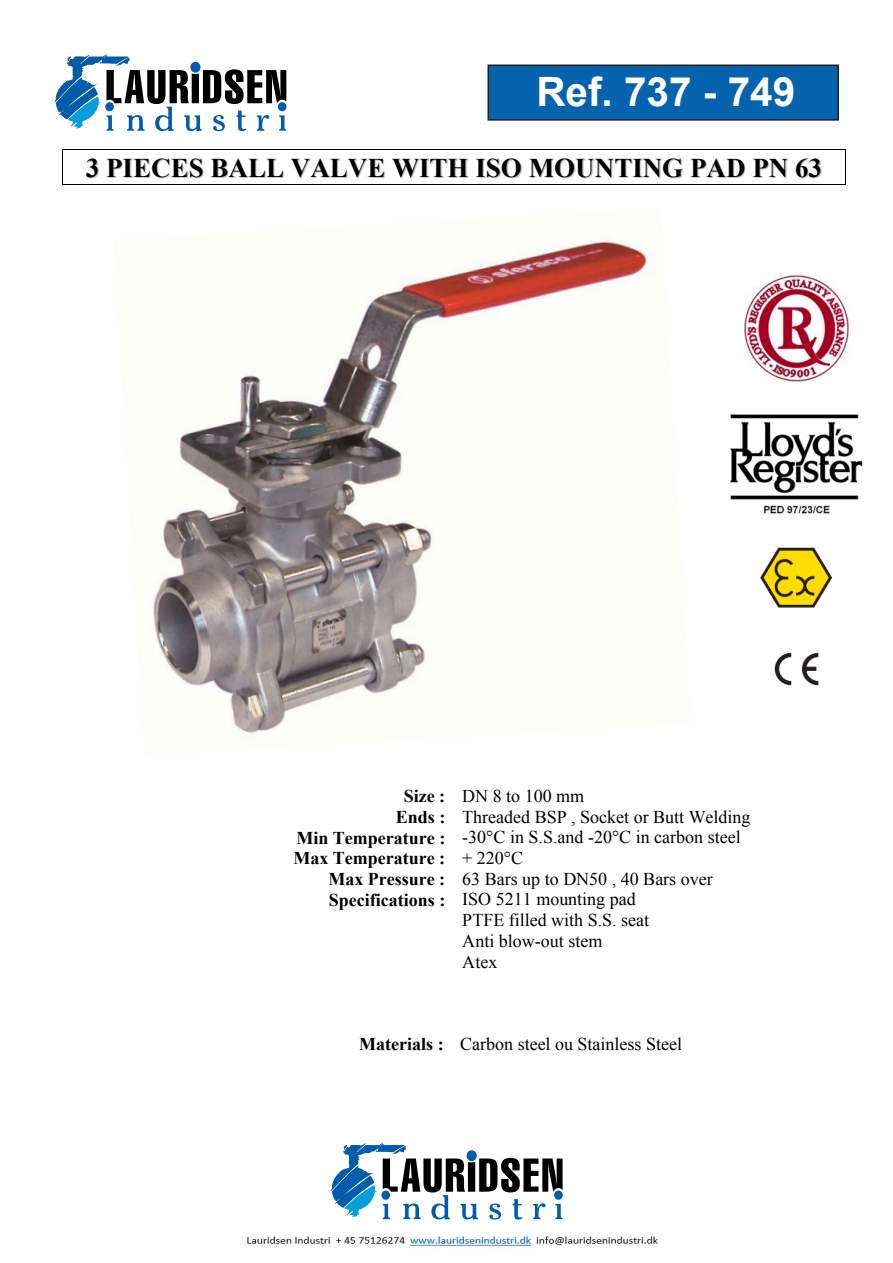
<style>
.page{position:relative;width:893px;height:1263px;background:#fff}
.page>*{position:absolute;margin:0;border:0;box-sizing:border-box;transform-origin:0 0}
.t1{font:700 40.5px "Arial";color:#fff}
.t2{font:700 36px "Times New Roman";color:#fff}
.t3{font:700 27px "Times New Roman";color:#000}
.t4{font:18px "Times New Roman";color:#000}
.t5{font:700 18px/20.7px "Times New Roman";color:#000;text-align:right}
.s1{color:#c0c0c0}
.s2{font-weight:700}
</style>
<div class="page">
<div style="left:488px;top:65px;width:350px;height:55px;background:#0563ad"></div>
<div style="left:487px;top:65px;width:352px;height:56px;border:2px solid #231f20"></div>
<svg style="left:330px;top:1142px;width:233px;height:77px"></svg>
<svg style="left:54px;top:54px;width:232px;height:77px"></svg>
<hr style="left:62px;top:150px;width:783px;height:1px;background:#000">
<hr style="left:62px;top:184px;width:783px;height:1px;background:#000">
<hr style="left:62px;top:150px;width:1px;height:34px;background:#000">
<hr style="left:845px;top:150px;width:1px;height:34px;background:#000">
<img style="left:152px;top:241px;width:496px;height:496px">
<img style="left:760px;top:547px;width:73px;height:61px">
<img style="left:774px;top:652px;width:45px;height:34px">
<img style="left:730px;top:414px;width:133px;height:100px">
<img style="left:744px;top:275px;width:104px;height:106px">
<img style="left:247px;top:1231px;width:411px;height:21px">
<p class="t2" style="left:570px;top:42px;width:245px">REF. 737 / 747</p>
<h1 class="t1" style="left:536px;top:63px;width:260px">Ref. 737 - 749</h1>
<p class="t3" style="left:86px;top:148px;width:738px">3 PIECES BALL VALVE <span class="s1">W</span>ITH ISO <span class="s1">M</span>OUNTING PAD PN 63</p>
<p class="t5" style="left:293px;top:785px;width:153px">Size :<br>Ends :<br>Min Temperature :<br>Max Temperature :</p>
<p class="t4" style="left:462px;top:783px;width:123px">DN 8 to 100 mm</p>
<p class="t4" style="left:462px;top:804px;width:290px">Threaded BSP , Socket or Butt Welding</p>
<p class="t4" style="left:462px;top:825px;width:280px">-30°C in S.S.and -20°C in carbon steel</p>
<p class="t4" style="left:462px;top:845px;width:62px">+ 220°C</p>
<p class="t4" style="left:328px;top:866px;width:386px"><span class="s2">Max Pressure :</span> 63 Bars up to DN50 , 40 Bars over</p>
<p class="t4" style="left:329px;top:887px;width:309px"><span class="s2">Specifications :</span> ISO 5211 mounting pad</p>
<p class="t4" style="left:462px;top:907px;width:188px">PTFE filled with S.S. seat</p>
<p class="t4" style="left:462px;top:928px;width:142px">Anti blow-out stem</p>
<p class="t4" style="left:462px;top:949px;width:37px">Atex</p>
<p class="t4" style="left:359px;top:1032px;width:324px"><span class="s2">Materials :</span> Carbon steel ou Stainless Steel</p>
</div>
